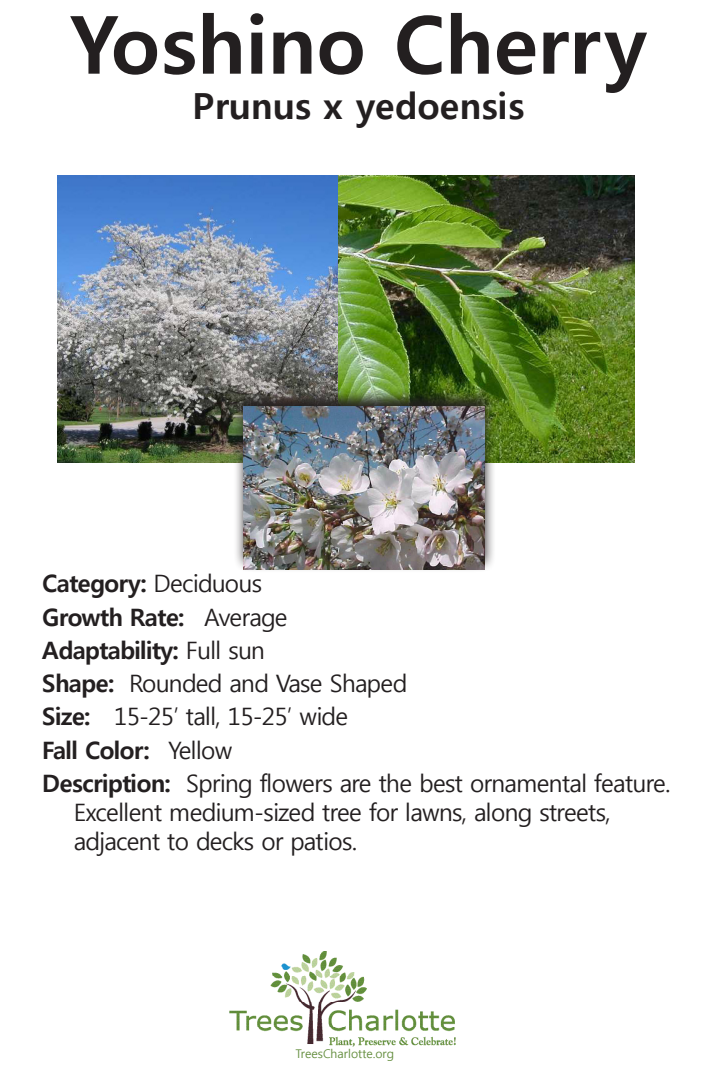
<style>
.page{position:relative;width:720px;height:1080px;background:#fff}
.page>*{position:absolute;margin:0;border:0;box-sizing:border-box;transform-origin:0 0}
.t1{font:700 80px "Malgun Gothic";color:#231f20}
.t2{font:700 36px "Malgun Gothic";color:#231f20}
.t3{font:24px/28.8px "Malgun Gothic";letter-spacing:-.03em;color:#231f20}
.t4{font:700 24px "Malgun Gothic";letter-spacing:-.03em;color:#231f20}
.t5{font:12px "Malgun Gothic";color:#638d3d}
.s1{font-weight:400}
.s2{font-weight:700}
</style>
<div class="page">
<img style="left:229px;top:951px;width:227px;height:96px">
<img style="left:58px;top:175px;width:576px;height:288px">
<div style="left:233px;top:388px;width:263px;height:185px;background:#231f20;opacity:.97"></div>
<img style="left:244px;top:407px;width:240px;height:163px">
<p class="t1" style="left:70px;top:-2px;width:579px">Yoshino Cherry</p>
<p class="t2" style="left:193px;top:84px;width:333px">Prunus x yedoensis</p>
<p class="t4" style="left:42px;top:569px;width:221px">Category: <span class="s1">Deciduous</span></p>
<p class="t4" style="left:42px;top:603px;width:247px">Growth Rate: <span class="s1">Average</span></p>
<p class="t4" style="left:42px;top:636px;width:224px">Adaptability: <span class="s1">Full sun</span></p>
<p class="t3" style="left:42px;top:670px;width:367px"><span class="s2">Shape:</span> Rounded and Vase Shaped</p>
<p class="t3" style="left:42px;top:703px;width:308px"><span class="s2">Size:</span> 15-25’ tall, 15-25’ wide</p>
<p class="t4" style="left:42px;top:736px;width:192px">Fall Color: <span class="s1">Yellow</span></p>
<p class="t3" style="left:74px;top:769px;width:598px;text-indent:-32px"><span class="s2">Description:</span> Spring flowers are the best ornamental feature.<br>Excellent medium-sized tree for lawns, along streets, adjacent to decks or patios.</p>
<p class="t5" style="left:296px;top:1047px;width:100px">TreesCharlotte.org</p>
</div>
